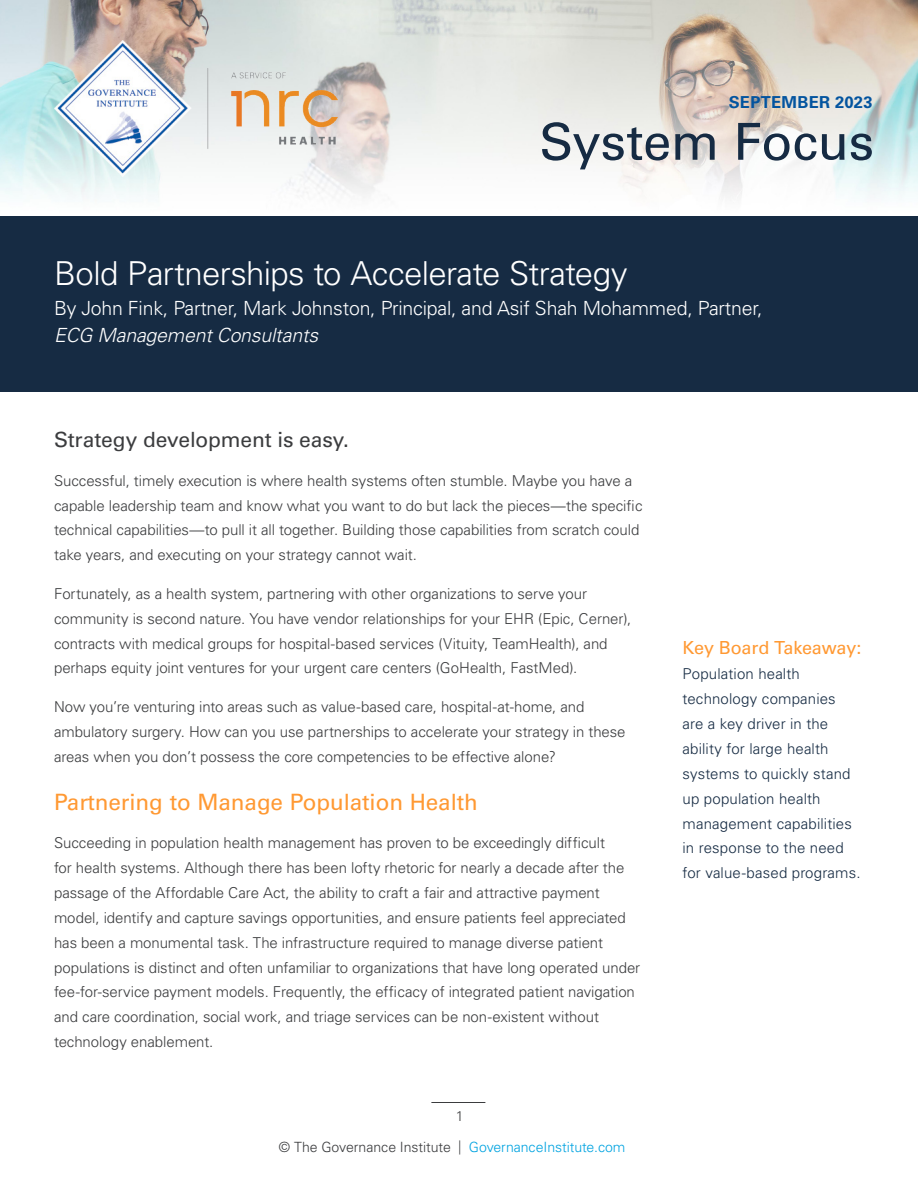
<style>
.page{position:relative;width:918px;height:1188px;background:#fff}
.page>*{position:absolute;margin:0;border:0;box-sizing:border-box;transform-origin:0 0}
.t1{font:51px "Univers LT Std";letter-spacing:-.005em;color:#162b43}
.t2{font:300 33px "Univers LT Std";letter-spacing:-.02em;color:#fff}
.t3{font:22.5px "Univers LT Std";letter-spacing:-.005em;color:#f93}
.t4{font:21px "Univers LT Std";letter-spacing:-.005em;color:#3b3c3e}
.t5{font:300 19.5px "Univers LT Std";letter-spacing:-.01em;color:#fff}
.t6{font:italic 300 19.5px "Univers LT Std";letter-spacing:-.01em;color:#fff}
.t7{font:18px "Univers LT Std";letter-spacing:-.01em;color:#f93}
.t8{font:700 16.5px "Univers LT Std";letter-spacing:.02em;color:#03549f}
.t9{font:300 15px/24.9px "Univers LT Std";letter-spacing:-.005em;color:#3b3c3e}
.t10{font:300 15px/24.9px "Univers LT Std";letter-spacing:.01em;color:#162b43}
.t11{font:300 14.1px/31px "Univers LT Std";letter-spacing:-.005em;color:#3b3c3e}
.s1{color:#00a3e0}
</style>
<div class="page">
<hr style="left:431px;top:1102px;width:54px;height:1px;background:#3b3c3e">
<img style="left:0;top:0;width:918px;height:198px">
<div style="left:0;top:216px;width:918px;height:176px;background:#162b43"></div>
<img style="left:54px;top:40px;width:284px;height:137px">
<p class="t8" style="left:729px;top:93px;width:145px">SEPTEMBER 2023</p>
<h1 class="t1" style="left:539px;top:111px;width:336px">System Focus</h1>
<h2 class="t2" style="left:54px;top:254px;width:575px">Bold Partnerships to Accelerate Strategy</h2>
<h3 class="t5" style="left:54px;top:297px;width:710px">By John Fink, Partner, Mark Johnston, Principal, and Asif Shah Mohammed, Partner,</h3>
<h3 class="t6" style="left:54px;top:324px;width:266px">ECG Management Consultants</h3>
<h3 class="t4" style="left:54px;top:427px;width:297px">Strategy development is easy.</h3>
<p class="t9" style="left:54px;top:468px;width:590px">Successful, timely execution is where health systems often stumble. Maybe you have a capable leadership team and know what you want to do but lack the pieces—the specific technical capabilities—to pull it all together. Building those capabilities from scratch could take years, and executing on your strategy cannot wait.</p>
<p class="t9" style="left:54px;top:581px;width:579px">Fortunately, as a health system, partnering with other organizations to serve your community is second nature. You have vendor relationships for your EHR (Epic, Cerner), contracts with medical groups for hospital-based services (Vituity, TeamHealth), and perhaps equity joint ventures for your urgent care centers (GoHealth, FastMed).</p>
<p class="t9" style="left:54px;top:694px;width:573px">Now you’re venturing into areas such as value-based care, hospital-at-home, and ambulatory surgery. How can you use partnerships to accelerate your strategy in these areas when you don’t possess the core competencies to be effective alone?</p>
<h3 class="t3" style="left:54px;top:788px;width:425px">Partnering to Manage Population Health</h3>
<p class="t9" style="left:54px;top:830px;width:588px">Succeeding in population health management has proven to be exceedingly difficult<br>for health systems. Although there has been lofty rhetoric for nearly a decade after the passage of the Affordable Care Act, the ability to craft a fair and attractive payment model, identify and capture savings opportunities, and ensure patients feel appreciated has been a monumental task. The infrastructure required to manage diverse patient populations is distinct and often unfamiliar to organizations that have long operated under fee-for-service payment models. Frequently, the efficacy of integrated patient navigation and care coordination, social work, and triage services can be non-existent without technology enablement.</p>
<p class="t11" style="left:279px;top:1101px;width:348px;text-indent:177px">1<br>© The Governance Institute | <span class="s1">GovernanceInstitute.com</span></p>
<p class="t7" style="left:683px;top:637px;width:180px">Key Board Takeaway:</p>
<p class="t10" style="left:683px;top:661px;width:179px">Population health technology companies<br>are a key driver in the ability for large health systems to quickly stand up population health management capabilities in response to the need for value-based programs.</p>
</div>
